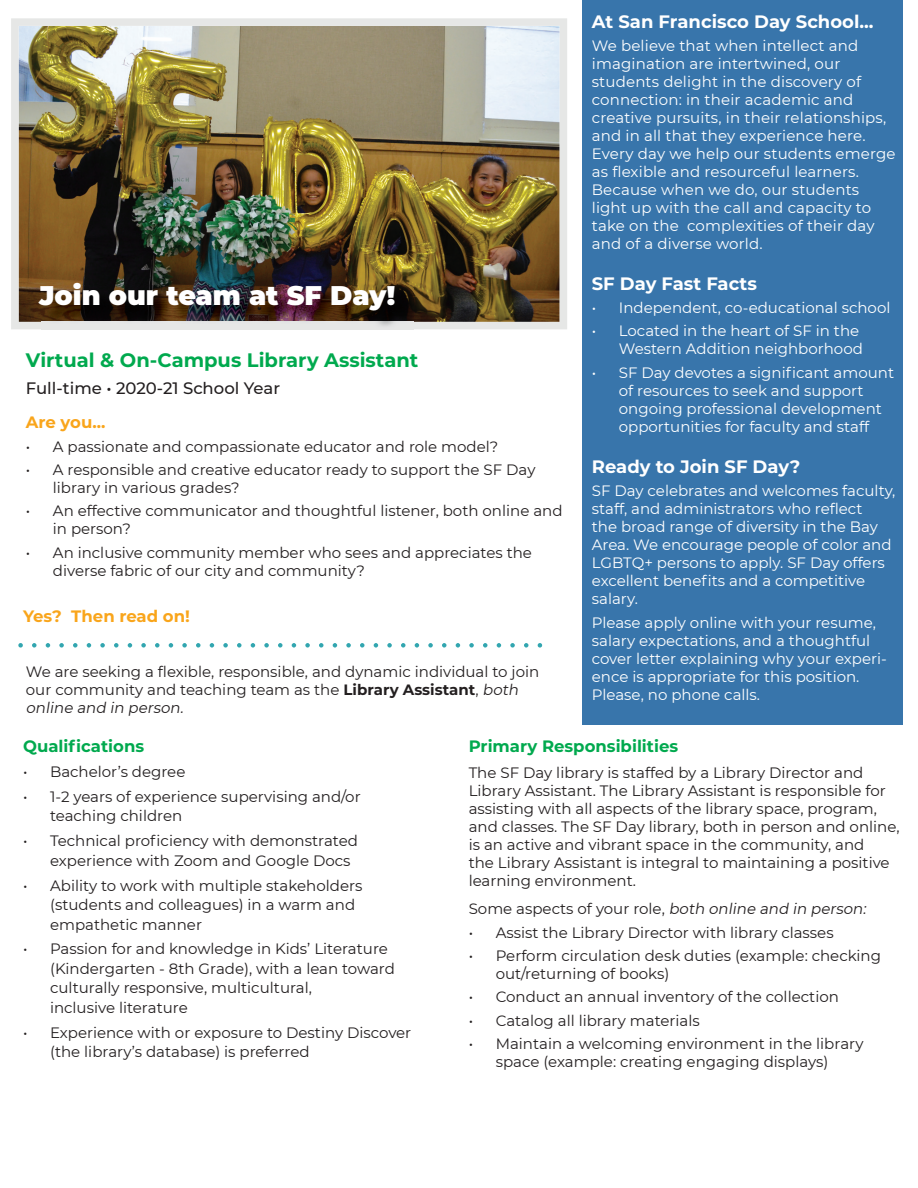
<style>
.page{position:relative;width:918px;height:1188px;background:#fff}
.page>*{position:absolute;margin:0;border:0;box-sizing:border-box;transform-origin:0 0}
.t1{font:900 27px "Montserrat";color:#fff}
.t2{font:700 19.5px "Montserrat";color:#00a94e}
.t3{font:700 18px "Montserrat";color:#fff}
.t4{font:700 16.5px "Montserrat";color:#00a94e}
.t5{font:500 16.5px "Montserrat";color:#231f20}
.t6{font:700 16.5px "Montserrat";color:#f9a51b}
.t7{font:15px/18px "Montserrat";color:#231f20}
.t8{font:15px/18px "Montserrat";color:#fff}
.s1{font-weight:700}
.s2{font-style:italic}
</style>
<div class="page">
<div style="left:582px;top:0;width:321px;height:725px;background:#3875ab"></div>
<svg style="left:18px;top:643px;width:524px;height:5px"></svg>
<img style="left:11px;top:18px;width:556px;height:311px">
<img style="left:42px;top:286px;width:371px;height:43px">
<p class="t3" style="left:592px;top:8px;width:283px">At San Francisco Day School...</p>
<p class="t8" style="left:592px;top:36px;width:305px">We believe that when intellect and imagination are intertwined, our students delight in the discovery of connection: in their academic and creative pursuits, in their relationships, and in all that they experience here.<br>Every day we help our students emerge as flexible and resourceful learners.<br>Because when we do, our students light up with the call and capacity to take on the complexities of their day and of a diverse world.</p>
<p class="t3" style="left:592px;top:270px;width:167px">SF Day Fast Facts</p>
<p class="t8" style="left:592px;top:298px;width:300px">• Independent, co-educational school</p>
<p class="t8" style="left:592px;top:321px;width:273px;text-align:right">• Located in the heart of SF in the<br>Western Addition neighborhood</p>
<p class="t8" style="left:619px;top:363px;width:277px;text-indent:-27px">• SF Day devotes a significant amount of resources to seek and support ongoing professional development opportunities for faculty and staff</p>
<h1 class="t1" style="left:39px;top:275px;width:358px">Join our team at SF Day!</h1>
<h2 class="t2" style="left:26px;top:346px;width:394px">Virtual &amp; On-Campus Library Assistant</h2>
<p class="t5" style="left:26px;top:377px;width:256px">Full-time • 2020-21 School Year</p>
<p class="t6" style="left:26px;top:410px;width:81px">Are you...</p>
<p class="t7" style="left:26px;top:437px;width:474px">• A passionate and compassionate educator and role model?</p>
<p class="t7" style="left:53px;top:460px;width:484px;text-indent:-27px">• A responsible and creative educator ready to support the SF Day library in various grades?</p>
<p class="t7" style="left:53px;top:501px;width:511px;text-indent:-27px">• An effective communicator and thoughtful listener, both online and in person?</p>
<p class="t7" style="left:53px;top:543px;width:481px;text-indent:-27px">• An inclusive community member who sees and appreciates the diverse fabric of our city and community?</p>
<p class="t3" style="left:592px;top:454px;width:210px">Ready to Join SF Day?</p>
<p class="t8" style="left:592px;top:481px;width:305px">SF Day celebrates and welcomes faculty, staff, and administrators who reflect<br>the broad range of diversity in the Bay Area. We encourage people of color and LGBTQ+ persons to apply. SF Day offers excellent benefits and a competitive salary.</p>
<p class="t8" style="left:592px;top:613px;width:297px">Please apply online with your resume, salary expectations, and a thoughtful cover letter explaining why your experi&shy;ence is appropriate for this position.<br>Please, no phone calls.</p>
<p class="t6" style="left:23px;top:604px;width:168px">Yes? Then read on!</p>
<p class="t7" style="left:26px;top:662px;width:515px">We are seeking a flexible, responsible, and dynamic individual to join our community and teaching team as the <span class="s1">Library Assistant</span>, <span class="s2">both online and in person.</span></p>
<p class="t4" style="left:23px;top:734px;width:123px">Qualifications</p>
<p class="t7" style="left:23px;top:762px;width:164px">• Bachelor’s degree</p>
<p class="t7" style="left:50px;top:786px;width:312px;line-height:19.5px;text-indent:-27px">• 1-2 years of experience supervising and/or teaching children</p>
<p class="t7" style="left:50px;top:830px;width:309px;line-height:19.5px;text-indent:-27px">• Technical proficiency with demonstrated experience with Zoom and Google Docs</p>
<p class="t7" style="left:50px;top:875px;width:314px;line-height:19.5px;text-indent:-27px">• Ability to work with multiple stakeholders (students and colleagues) in a warm and empathetic manner</p>
<p class="t7" style="left:50px;top:939px;width:346px;line-height:19.5px;text-indent:-27px">• Passion for and knowledge in Kids’ Literature (Kindergarten - 8th Grade), with a lean toward culturally responsive, multicultural,<br>inclusive literature</p>
<p class="t7" style="left:50px;top:1022px;width:363px;line-height:19.5px;text-indent:-27px">• Experience with or exposure to Destiny Discover (the library’s database) is preferred</p>
<p class="t4" style="left:469px;top:734px;width:211px">Primary Responsibilities</p>
<p class="t7" style="left:469px;top:763px;width:432px">The SF Day library is staffed by a Library Director and Library Assistant. The Library Assistant is responsible for assisting with all aspects of the library space, program, and classes. The SF Day library, both in person and online, is an active and vibrant space in the community, and<br>the Library Assistant is integral to maintaining a positive learning environment.</p>
<p class="t7" style="left:469px;top:899px;width:402px">Some aspects of your role, <span class="s2">both online and in person:</span></p>
<p class="t7" style="left:469px;top:923px;width:367px">• Assist the Library Director with library classes</p>
<p class="t7" style="left:496px;top:946px;width:387px;text-indent:-27px">• Perform circulation desk duties (example: checking out/returning of books)</p>
<p class="t7" style="left:469px;top:988px;width:372px">• Conduct an annual inventory of the collection</p>
<p class="t7" style="left:469px;top:1011px;width:233px">• Catalog all library materials</p>
<p class="t7" style="left:469px;top:1034px;width:396px;text-align:center">• Maintain a welcoming environment in the library space (example: creating engaging displays)</p>
</div>
